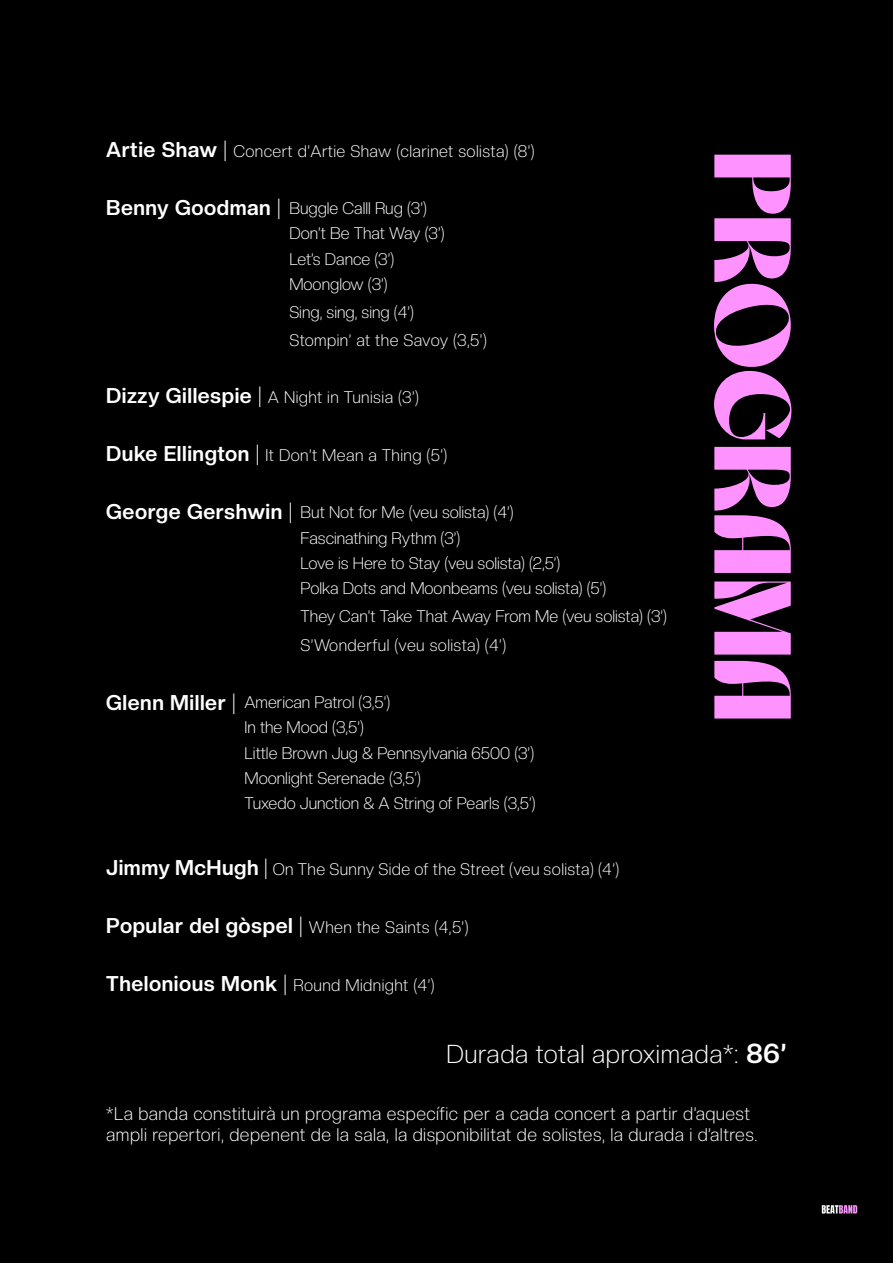
<style>
.page{position:relative;width:893px;height:1263px;background:#000}
.page>*{position:absolute;margin:0;border:0;box-sizing:border-box;transform-origin:0 0}
.Titolet{font:114px "Kaffe";letter-spacing:.005em;color:#fe93ff}
.Text{font:300 25.5px "Creato Display";letter-spacing:.025em;color:#fff}
.Text-2{font:700 21px "Creato Display";letter-spacing:.025em;color:#fff}
.Estilo_de_párrafo_1{font:300 18px/21px "Creato Display";letter-spacing:.025em;color:#fff}
.Text-3{font:300 16.5px "Creato Display";color:#fff}
.Text-4{font:300 16.5px "Creato Display";letter-spacing:.025em;color:#fff}
.s1{font-weight:700;font-size:21px}
.s2{font-size:21px}
.s3{font-weight:300}
.s4{font-size:27px}
.s5{font-weight:700;font-size:27px}
</style>
<div class="page">
<img style="left:814px;top:1184px;width:51px;height:51px;border-radius:26px">
<p class="Text-4" style="left:106px;top:142px;width:430px"><span class="s1">Artie Shaw</span> <span class="s2">|</span> Concert d’Artie Shaw (clarinet solista) (8’)</p>
<p class="Text-2" style="left:106px;top:195px;width:176px">Benny Goodman <span class="s3">|</span></p>
<p class="Text-3" style="left:289px;top:199px;width:139px">Buggle Calll Rug (3’)</p>
<p class="Text-3" style="left:289px;top:224px;width:157px">Don’t Be That Way (3’)</p>
<p class="Text-3" style="left:289px;top:249px;width:106px">Let’s Dance (3’)</p>
<p class="Text-3" style="left:289px;top:274px;width:100px">Moonglow (3’)</p>
<p class="Text-3" style="left:289px;top:303px;width:126px">Sing, sing, sing (4’)</p>
<p class="Text-4" style="left:289px;top:331px;width:199px">Stompin’ at the Savoy (3,5’)</p>
<p class="Text-4" style="left:106px;top:387px;width:314px"><span class="s1">Dizzy Gillespie</span> <span class="s2">|</span> A Night in Tunisia (3’)</p>
<p class="Text-4" style="left:106px;top:445px;width:343px"><span class="s1">Duke Ellington</span> <span class="s2">|</span> It Don’t Mean a Thing (5’)</p>
<p class="Text-2" style="left:106px;top:499px;width:187px">George Gershwin <span class="s3">|</span></p>
<p class="Text-3" style="left:301px;top:503px;width:214px">But Not for Me (veu solista) (4’)</p>
<p class="Text-3" style="left:301px;top:528px;width:161px">Fascinathing Rythm (3’)</p>
<p class="Text-3" style="left:301px;top:553px;width:261px">Love is Here to Stay (veu solista) (2,5’)</p>
<p class="Text-3" style="left:301px;top:578px;width:307px">Polka Dots and Moonbeams (veu solista) (5’)</p>
<p class="Text-3" style="left:301px;top:607px;width:368px">They Can’t Take That Away From Me (veu solista) (3’)</p>
<p class="Text-4" style="left:301px;top:635px;width:207px">S’Wonderful (veu solista) (4’)</p>
<p class="Text-2" style="left:106px;top:690px;width:131px">Glenn Miller <span class="s3">|</span></p>
<p class="Text-3" style="left:244px;top:692px;width:147px">American Patrol (3,5’)</p>
<p class="Text-3" style="left:244px;top:718px;width:121px">In the Mood (3,5’)</p>
<p class="Text-3" style="left:244px;top:743px;width:291px">Little Brown Jug &amp; Pennsylvania 6500 (3’)</p>
<p class="Text-3" style="left:244px;top:768px;width:178px">Moonlight Serenade (3,5’)</p>
<p class="Text-3" style="left:244px;top:793px;width:293px">Tuxedo Junction &amp; A String of Pearls (3,5’)</p>
<p class="Text-4" style="left:106px;top:860px;width:515px"><span class="s1">Jimmy McHugh</span> <span class="s2">|</span> On The Sunny Side of the Street (veu solista) (4’)</p>
<p class="Text-4" style="left:106px;top:918px;width:364px"><span class="s1">Popular del gòspel</span> <span class="s2">|</span> When the Saints (4,5’)</p>
<p class="Text-4" style="left:106px;top:976px;width:330px"><span class="s1">Thelonious Monk</span> <span class="s2">|</span> Round Midnight (4’)</p>
<p class="Titolet" style="left:817px;top:151px;width:573px;rotate:90deg">PROGRAMA</p>
<p class="Text" style="left:446px;top:1039px;width:342px">Durada total aproximada*<span class="s4">:</span> <span class="s5">86’</span></p>
<p class="Estilo_de_párrafo_1" style="left:106px;top:1103px;width:652px">*La banda constituirà un programa específic per a cada concert a partir d’aquest ampli repertori, depenent de la sala, la disponibilitat de solistes, la durada i d’altres.</p>
</div>
